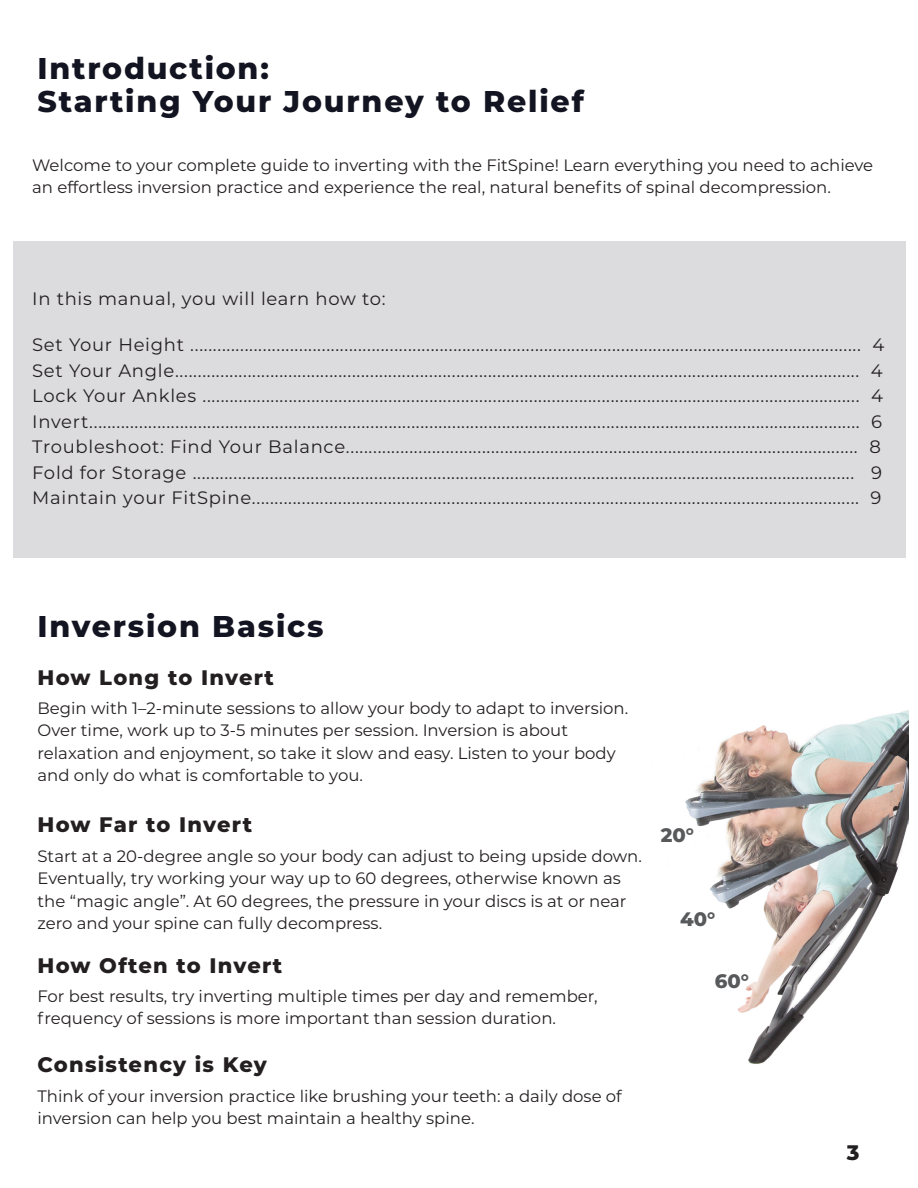
<style>
.page{position:relative;width:918px;height:1188px;background:#fff}
.page>*{position:absolute;margin:0;border:0;box-sizing:border-box;transform-origin:0 0}
.t1{font:800 30px/33px "Montserrat";letter-spacing:.06em;color:#131421}
.t2{font:800 21px "Montserrat";letter-spacing:.06em;color:#231f20}
.t3{font:800 19.5px "Montserrat";color:#58595b}
.t4{font:18px/25.5px "Montserrat";letter-spacing:.04em;color:#231f20}
.t5{font:16.5px/22.5px "Montserrat";color:#231f20}
</style>
<div class="page">
<img style="left:685px;top:710px;width:223px;height:354px">
<div style="left:13px;top:241px;width:892px;height:317px;background:#dcdcdf"></div>
<h1 class="t1" style="left:38px;top:53px;width:548px">Introduction:<br>Starting Your Journey to Relief</h1>
<p class="t5" style="left:32px;top:154px;width:843px">Welcome to your complete guide to inverting with the FitSpine! Learn everything you need to achieve an effortless inversion practice and experience the real, natural benefits of spinal decompression.</p>
<p class="t4" style="left:32px;top:286px;width:355px">In this manual, you will learn how to:</p>
<p class="t4" style="left:32px;top:333px;width:854px">Set Your Height .................................................................................................................................................... 4<br>Set Your Angle....................................................................................................................................................... 4<br>Lock Your Ankles ................................................................................................................................................. 4<br>Invert.......................................................................................................................................................................... 6<br>Troubleshoot: Find Your Balance................................................................................................................. 8<br>Fold for Storage .................................................................................................................................................. 9<br>Maintain your FitSpine...................................................................................................................................... 9</p>
<h1 class="t1" style="left:38px;top:611px;width:288px">Inversion Basics</h1>
<p class="t2" style="left:38px;top:668px;width:238px">How Long to Invert</p>
<p class="t5" style="left:38px;top:697px;width:592px">Begin with 1–2-minute sessions to allow your body to adapt to inversion.<br>Over time, work up to 3-5 minutes per session. Inversion is about relaxation and enjoyment, so take it slow and easy. Listen to your body and only do what is comfortable to you.</p>
<p class="t2" style="left:38px;top:815px;width:216px">How Far to Invert</p>
<p class="t5" style="left:38px;top:845px;width:606px">Start at a 20-degree angle so your body can adjust to being upside down.<br>Eventually, try working your way up to 60 degrees, otherwise known as the “magic angle”. At 60 degrees, the pressure in your discs is at or near zero and your spine can fully decompress.</p>
<p class="t2" style="left:38px;top:956px;width:246px">How Often to Invert</p>
<p class="t5" style="left:38px;top:985px;width:562px">For best results, try inverting multiple times per day and remember, frequency of sessions is more important than session duration.</p>
<p class="t2" style="left:38px;top:1055px;width:231px">Consistency is Key</p>
<p class="t5" style="left:38px;top:1085px;width:586px">Think of your inversion practice like brushing your teeth: a daily dose of inversion can help you best maintain a healthy spine.</p>
<p class="t3" style="left:661px;top:827px;width:35px">20°</p>
<p class="t3" style="left:680px;top:911px;width:37px">40°</p>
<p class="t3" style="left:715px;top:973px;width:36px">60°</p>
<p class="t2" style="left:847px;top:1143px;width:14px">3</p>
</div>
